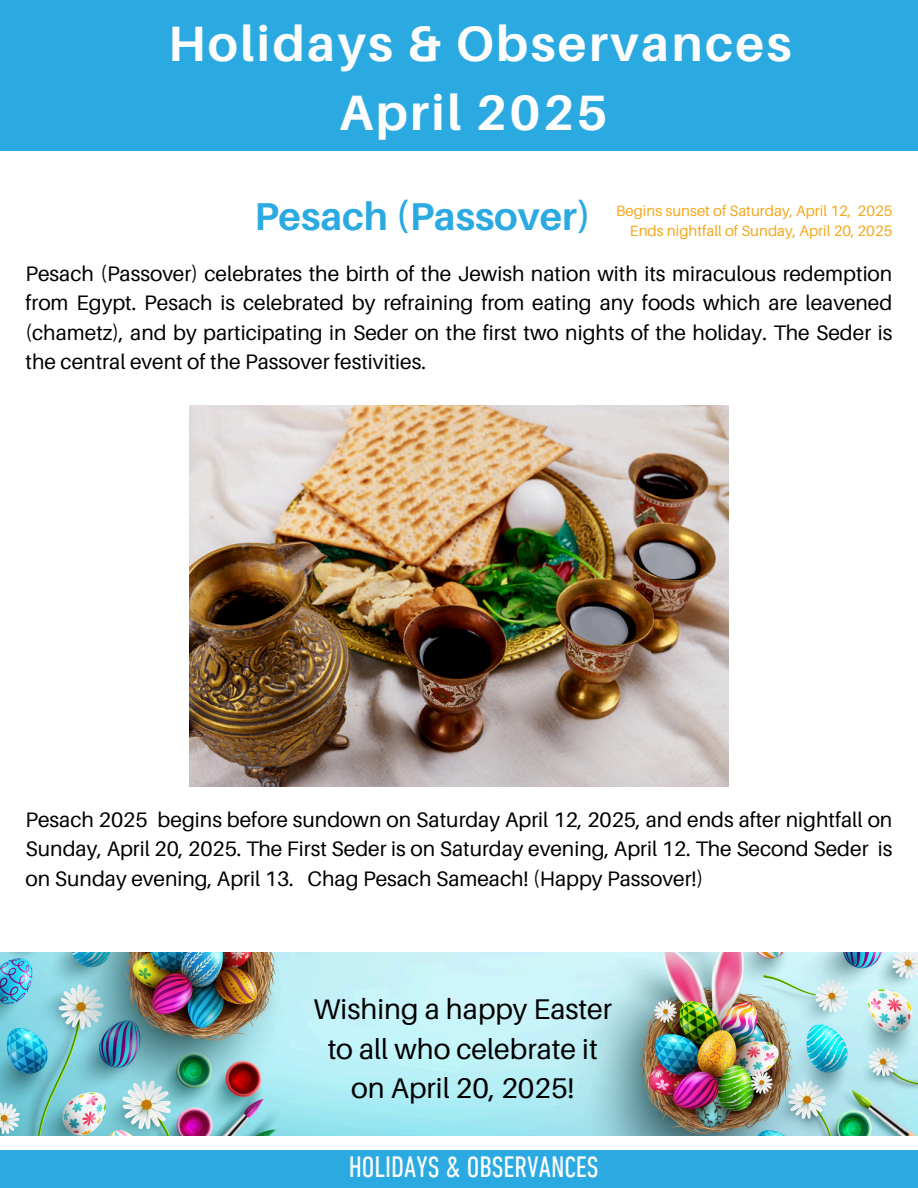
<style>
.page{position:relative;width:918px;height:1188px;background:#fff}
.page>*{position:absolute;margin:0;border:0;box-sizing:border-box;transform-origin:0 0}
.t1{font:700 49.8px/68.7px "Aileron";letter-spacing:.05em;color:#fdfdfd;text-align:center}
.t2{font:700 38.85px "Aileron";color:#2baae1}
.t3{font:condensed 30px "DIN Next LT Pro";color:#fff}
.t4{font:28.5px/39.3px "Aileron";color:#000;text-align:center}
.t5{font:21px/29.2px "Aileron";color:#000;text-align:justify}
.t6{font:15px "Aileron";color:#f5a81c}
</style>
<div class="page">
<div style="left:0;top:1150px;width:918px;height:38px;background:#2baae1"></div>
<div style="left:0;top:0;width:918px;height:151px;background:#2baae1"></div>
<img style="left:190px;top:405px;width:538px;height:382px">
<img style="left:0;top:952px;width:918px;height:184px">
<p class="t1" style="left:168px;top:9px;width:625px">Holidays &amp; Observances<br>April 2025</p>
<p class="t2" style="left:254px;top:192px;width:338px">Pesach (Passover)</p>
<p class="t5" style="left:26px;top:259px;width:868px">Pesach (Passover) celebrates the birth of the Jewish nation with its miraculous redemption from Egypt. Pesach is celebrated by refraining from eating any foods which are leavened (chametz), and by participating in Seder on the first two nights of the holiday. The Seder is the central event of the Passover festivities.</p>
<p class="t6" style="left:616px;top:201px;width:278px">Begins sunset of Saturday, April 12, 2025</p>
<h4 class="t6" style="left:630px;top:222px;width:264px">Ends nightfall of Sunday, April 20, 2025</h4>
<p class="t5" style="left:26px;top:805px;width:868px">Pesach 2025 begins before sundown on Saturday April 12, 2025, and ends after nightfall on Sunday, April 20, 2025. The First Seder is on Saturday evening, April 12. The Second Seder is on Sunday evening, April 13. Chag Pesach Sameach! (Happy Passover!)</p>
<h5 class="t4" style="left:313px;top:989px;width:300px">Wishing a happy Easter to all who celebrate it on April 20, 2025!</h5>
<h2 class="t3" style="left:341px;top:1155px;width:251px">HOLIDAYS &amp;LTBSFOUNDATS</h2>
<h5 class="t3" style="left:349px;top:1155px;width:251px">HOLIDAYS &amp; OBSERVANCES</h5>
<h1 class="t3" style="left:388px;top:1155px;width:224px">LODGE OC ERVANCEION</h1>
</div>
